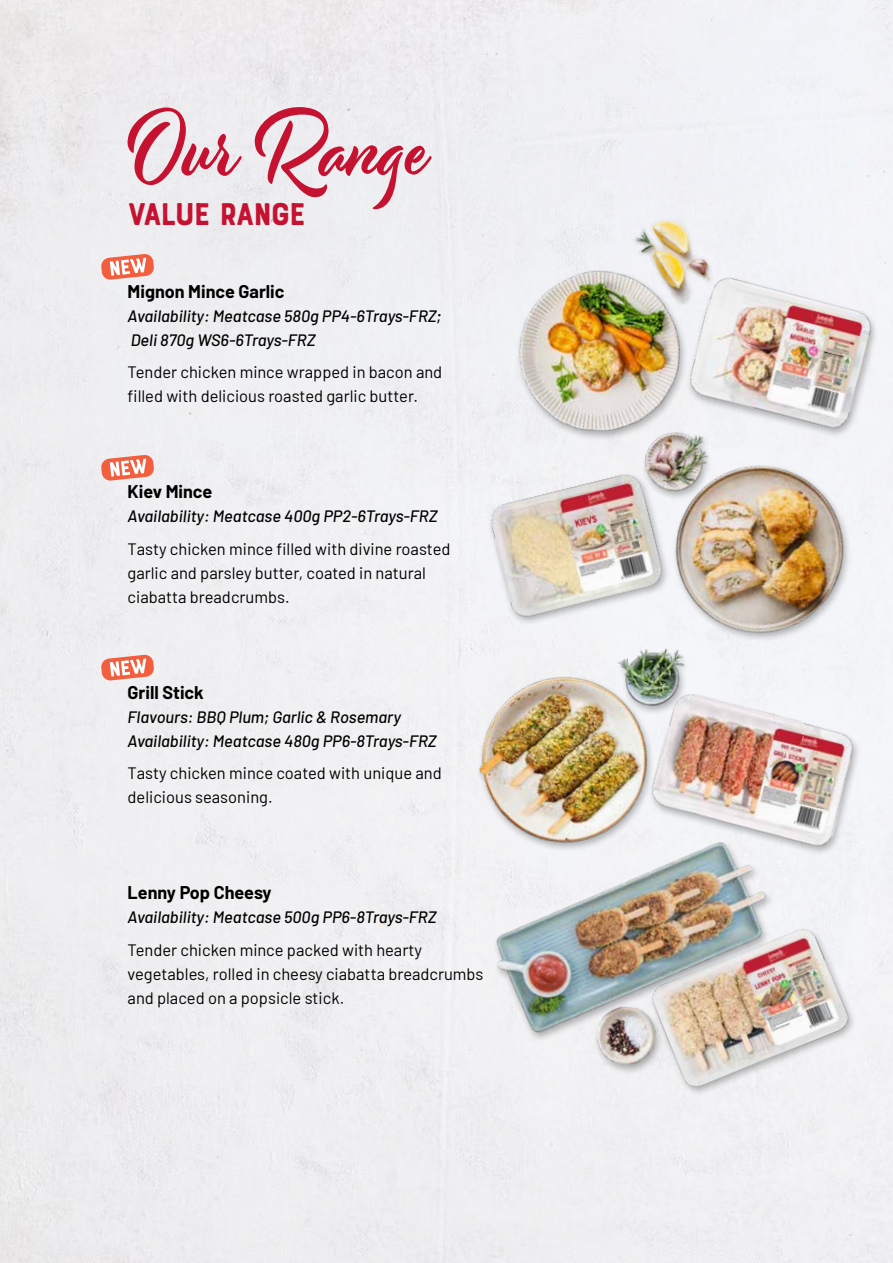
<style>
.page{position:relative;width:893px;height:1263px;background:#efeff1}
.page>*{position:absolute;margin:0;border:0;box-sizing:border-box;transform-origin:0 0}
.t1{font:33px "Bourton Hand Base";letter-spacing:-.06em;color:#c41230}
.t2{font:700 18px "Barlow";color:#000}
.t3{font:16.5px/24px "Barlow";color:#000}
.t4{font:italic 500 16.5px/24px "Barlow";color:#000}
</style>
<div class="page">
<svg style="left:128px;top:107px;width:304px;height:102px"></svg>
<svg style="left:101px;top:254px;width:53px;height:26px"></svg>
<svg style="left:101px;top:454px;width:53px;height:27px"></svg>
<svg style="left:101px;top:654px;width:53px;height:27px"></svg>
<img style="left:682px;top:689px;width:177px;height:162px">
<img style="left:446px;top:646px;width:236px;height:228px">
<div style="left:615px;top:647px;width:77px;height:69px;background:#000;opacity:.3"></div>
<img style="left:611px;top:641px;width:78px;height:71px">
<div style="left:593px;top:1004px;width:71px;height:71px;background:#000;opacity:.3"></div>
<img style="left:630px;top:420px;width:260px;height:259px">
<img style="left:459px;top:449px;width:236px;height:192px">
<div style="left:641px;top:430px;width:75px;height:71px;background:#000;opacity:.3"></div>
<img style="left:640px;top:465px;width:74px;height:32px">
<img style="left:482px;top:235px;width:234px;height:230px">
<div style="left:686px;top:276px;width:193px;height:162px;background:#f3f3f6"></div>
<img style="left:683px;top:272px;width:194px;height:163px">
<img style="left:626px;top:207px;width:97px;height:108px">
<img style="left:634px;top:907px;width:232px;height:201px">
<img style="left:463px;top:806px;width:331px;height:263px">
<h1 class="t1" style="left:128px;top:194px;width:180px">VALUE RANGE</h1>
<p class="t2" style="left:128px;top:278px;width:158px">Mignon Mince Garlic</p>
<p class="t4" style="left:128px;top:302px;width:316px">Availability: Meatcase 580g PP4-6Trays-FRZ;<br>Deli 870g WS6-6Trays-FRZ</p>
<p class="t3" style="left:128px;top:359px;width:316px">Tender chicken mince wrapped in bacon and filled with delicious roasted garlic butter.</p>
<p class="t2" style="left:128px;top:478px;width:86px">Kiev Mince</p>
<p class="t4" style="left:128px;top:503px;width:312px">Availability: Meatcase 400g PP2-6Trays-FRZ</p>
<p class="t3" style="left:128px;top:535px;width:324px">Tasty chicken mince filled with divine roasted garlic and parsley butter, coated in natural ciabatta breadcrumbs.</p>
<p class="t2" style="left:128px;top:679px;width:78px">Grill Stick</p>
<p class="t4" style="left:128px;top:703px;width:311px">Flavours: BBQ Plum; Garlic &amp; Rosemary<br>Availability: Meatcase 480g PP6-8Trays-FRZ</p>
<p class="t3" style="left:128px;top:760px;width:316px">Tasty chicken mince coated with unique and delicious seasoning.</p>
<p class="t2" style="left:128px;top:879px;width:145px">Lenny Pop Cheesy</p>
<p class="t4" style="left:128px;top:904px;width:310px">Availability: Meatcase 500g PP6-8Trays-FRZ</p>
<p class="t3" style="left:128px;top:936px;width:357px">Tender chicken mince packed with hearty vegetables, rolled in cheesy ciabatta breadcrumbs and placed on a popsicle stick.</p>
</div>
